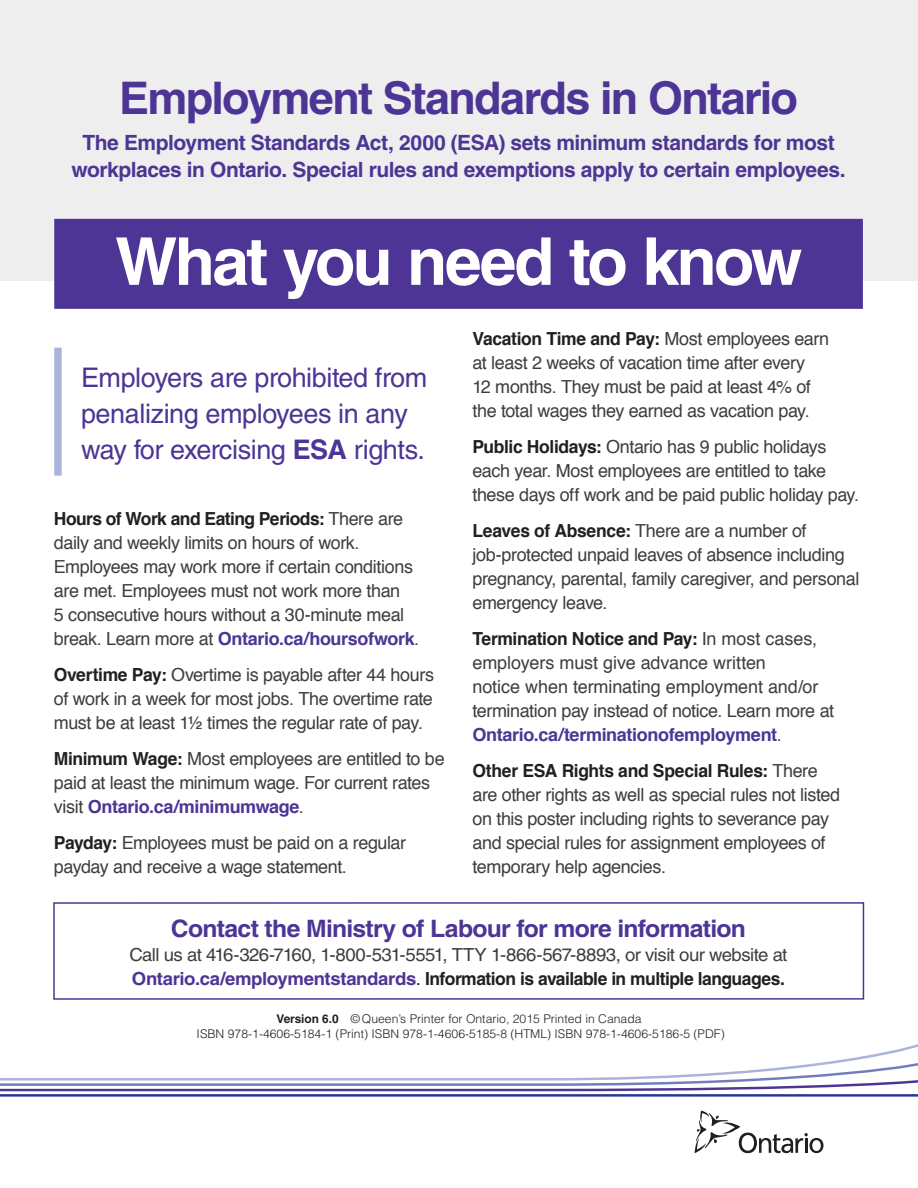
<style>
.page{position:relative;width:918px;height:1188px;background:#fff}
.page>*{position:absolute;margin:0;border:0;box-sizing:border-box;transform-origin:0 0}
.Tagline{font:700 66px "Helvetica LT Std";letter-spacing:-.04em;color:#fff}
.Headline{font:700 45px "Helvetica LT Std";letter-spacing:-.035em;color:#4d3595}
.Reprisal{font:27px/36px "Helvetica LT Std";letter-spacing:-.015em;color:#4d3595}
.Call-to-Action__head{font:700 24px "Helvetica LT Std";letter-spacing:-.03em;color:#4d3595}
.Subhead{font:700 21px/27px "Helvetica LT Std";letter-spacing:-.02em;color:#4d3595;text-align:center}
.body{font:18px/24px "Helvetica";letter-spacing:-.025em;color:#3e3e3f}
.Call-to-Action_body{font:18px/24px "Helvetica LT Std";letter-spacing:-.03em;color:#3e3e3f}
.Disclaimer_ISBN{font:300 12px/15px "Helvetica LT Std";color:#231f20;text-align:center}
.s1{font-weight:700}
.s2{font-weight:700;color:#231f20}
.s3{font-weight:700;color:#4d3595}
.s4{color:#231f20}
</style>
<div class="page">
<hr style="left:0;top:1094px;width:918px;height:3px;background:#263692">
<svg style="left:0;top:1044px;width:918px;height:48px"></svg>
<div style="left:54px;top:348px;width:8px;height:128px;background:#acb3d9"></div>
<div style="left:0;top:0;width:918px;height:281px;background:#eeeeef"></div>
<div style="left:54px;top:219px;width:809px;height:90px;background:#4d3595"></div>
<div style="left:53px;top:902px;width:811px;height:98px;border:2px solid #4d3595"></div>
<svg style="left:695px;top:1111px;width:129px;height:42px"></svg>
<p class="Headline" style="left:119px;top:71px;width:680px">Employment Standards in Ontario</p>
<p class="Subhead" style="left:72px;top:129px;width:776px">The Employment Standards Act, 2000 (ESA) sets minimum standards for most workplaces in Ontario. Special rules and exemptions apply to certain employees.</p>
<h1 class="Tagline" style="left:115px;top:221px;width:689px">What you need to know</h1>
<p class="Reprisal" style="left:81px;top:359px;width:348px">Employers are prohibited from penalizing employees in any way for exercising <span class="s1">ESA</span> rights.</p>
<p class="body" style="left:54px;top:507px;width:367px"><span class="s2">Hours of Work and Eating Periods:</span> There are daily and weekly limits on hours of work.<br>Employees may work more if certain conditions are met. Employees must not work more than<br>5 consecutive hours without a 30-minute meal break. Learn more at <span class="s3">Ontario.ca/hoursofwork</span>.</p>
<p class="body" style="left:54px;top:663px;width:382px;text-align:justify"><span class="s2">Overtime Pay:</span> Overtime is payable after 44 hours of work in a week for most jobs. The overtime rate must be at least 1½ times the regular rate of pay.</p>
<p class="body" style="left:54px;top:747px;width:392px"><span class="s2">Minimum Wage:</span> Most employees are entitled to be paid at least the minimum wage. For current rates visit <span class="s3">Ontario.ca/minimumwage</span>.</p>
<p class="body" style="left:54px;top:831px;width:354px"><span class="s2">Payday:</span> Employees must be paid on a regular payday and receive a wage statement.</p>
<p class="body" style="left:472px;top:327px;width:358px"><span class="s2">Vacation Time and Pay:</span> Most employees earn at least 2 weeks of vacation time after every<br>12 months. They must be paid at least 4% of the total wages they earned as vacation pay.</p>
<p class="body" style="left:472px;top:435px;width:388px"><span class="s2">Public Holidays:</span> Ontario has 9 public holidays each year. Most employees are entitled to take these days off work and be paid public holiday pay.</p>
<p class="body" style="left:472px;top:519px;width:388px"><span class="s2">Leaves of Absence:</span> There are a number of job-protected unpaid leaves of absence including pregnancy, parental, family caregiver, and personal emergency leave.</p>
<p class="body" style="left:472px;top:627px;width:363px"><span class="s2">Termination Notice and Pay:</span> In most cases, employers must give advance written<br>notice when terminating employment and/or termination pay instead of notice. Learn more at <span class="s3">Ontario.ca/terminationofemployment</span>.</p>
<p class="body" style="left:472px;top:759px;width:369px"><span class="s2">Other ESA Rights and Special Rules:</span> There are other rights as well as special rules not listed on this poster including rights to severance pay and special rules for assignment employees of temporary help agencies.</p>
<h2 class="Call-to-Action__head" style="left:171px;top:914px;width:577px">Contact the Ministry of Labour for more information</h2>
<p class="Call-to-Action_body" style="left:129px;top:942px;width:660px">Call us at 416-326-7160, 1-800-531-5551, TTY 1-866-567-8893, or visit our website at<br><span class="s3">Ontario.ca/employmentstandards</span><span class="s4">.</span> <span class="s2">Information is available in multiple languages.</span></p>
<p class="Disclaimer_ISBN" style="left:197px;top:1011px;width:530px"><span class="s1">Version 6.0</span> ©Queen’s Printer for Ontario, 2015 Printed in Canada<br>ISBN 978-1-4606-5184-1 (Print) ISBN 978-1-4606-5185-8 (HTML) ISBN 978-1-4606-5186-5 (PDF)</p>
</div>
